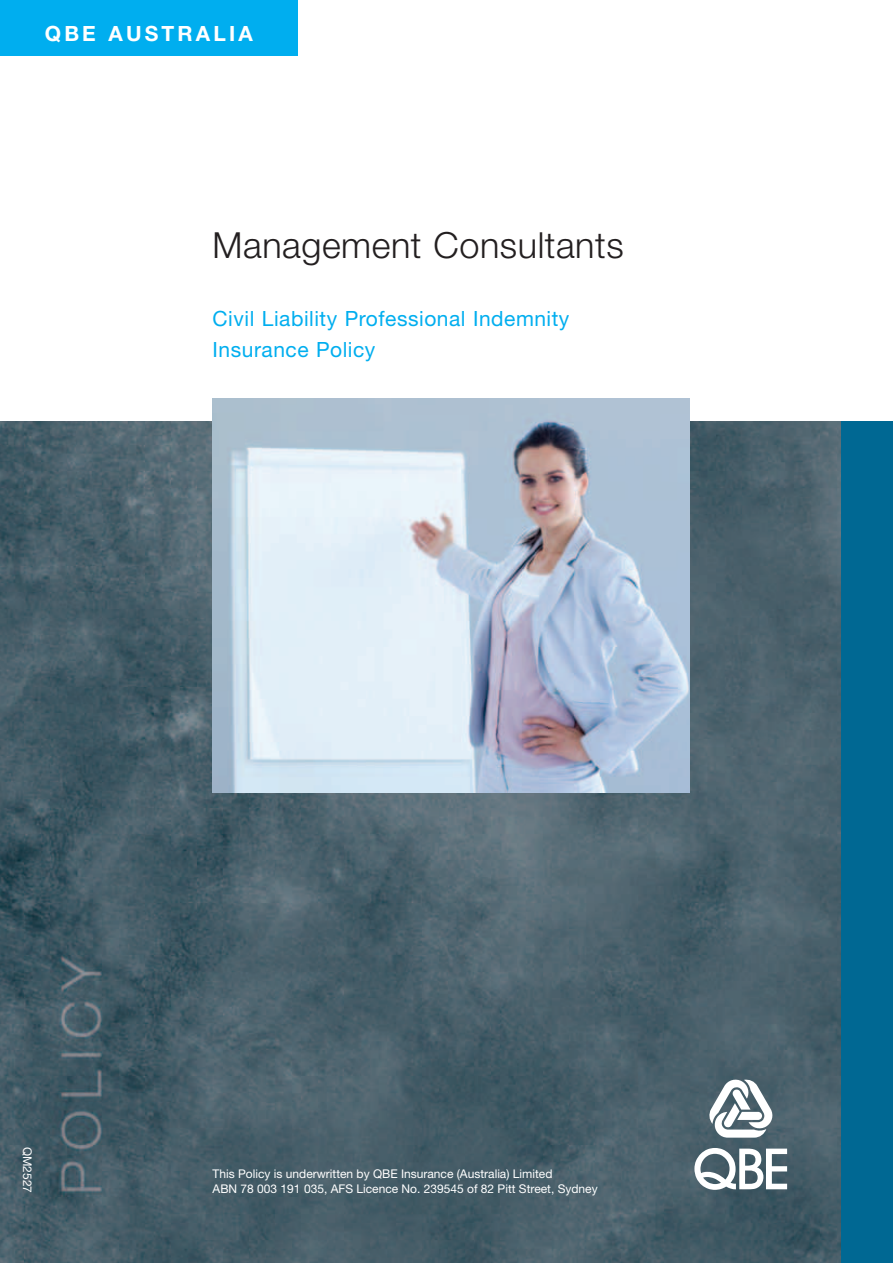
<style>
.page{position:relative;width:893px;height:1263px;background:#fff}
.page>*{position:absolute;margin:0;border:0;box-sizing:border-box;transform-origin:0 0}
.t1{font:300 36px "Helvetica Neue LT Std";letter-spacing:.015em;color:#231f20}
.t2{font:21px/31.5px "Helvetica Neue LT Std";letter-spacing:.025em;color:#00aeef}
.t3{font:700 21px "Helvetica Neue LT Std";letter-spacing:.15em;color:#fff}
.t4{font:12px/14.4px "Helvetica Neue LT Std";color:#fff}
.t5{font:12px "Helvetica Neue LT";color:#fff}
</style>
<div class="page">
<img style="left:0;top:421px;width:842px;height:842px">
<img style="left:213px;top:398px;width:477px;height:394px">
<div style="left:842px;top:421px;width:51px;height:842px;background:#006893"></div>
<div style="left:0;top:0;width:298px;height:55px;background:#00aeef"></div>
<svg style="left:694px;top:1148px;width:93px;height:42px"></svg>
<svg style="left:708px;top:1080px;width:66px;height:58px"></svg>
<h2 class="t3" style="left:45px;top:20px;width:209px">qbe AUSTRALIA</h2>
<h1 class="t1" style="left:213px;top:223px;width:413px">Management Consultants</h1>
<h2 class="t2" style="left:213px;top:302px;width:358px">Civil Liability Professional Indemnity<br>Insurance Policy</h2>
<p class="t5" style="left:35px;top:1147px;width:48px;rotate:90deg">QM2527</p>
<p class="t4" style="left:213px;top:1166px;width:387px">This Policy is underwritten by QBE Insurance (Australia) Limited<br>ABN 78 003 191 035, AFS Licence No. 239545 of 82 Pitt Street, Sydney</p>
</div>
